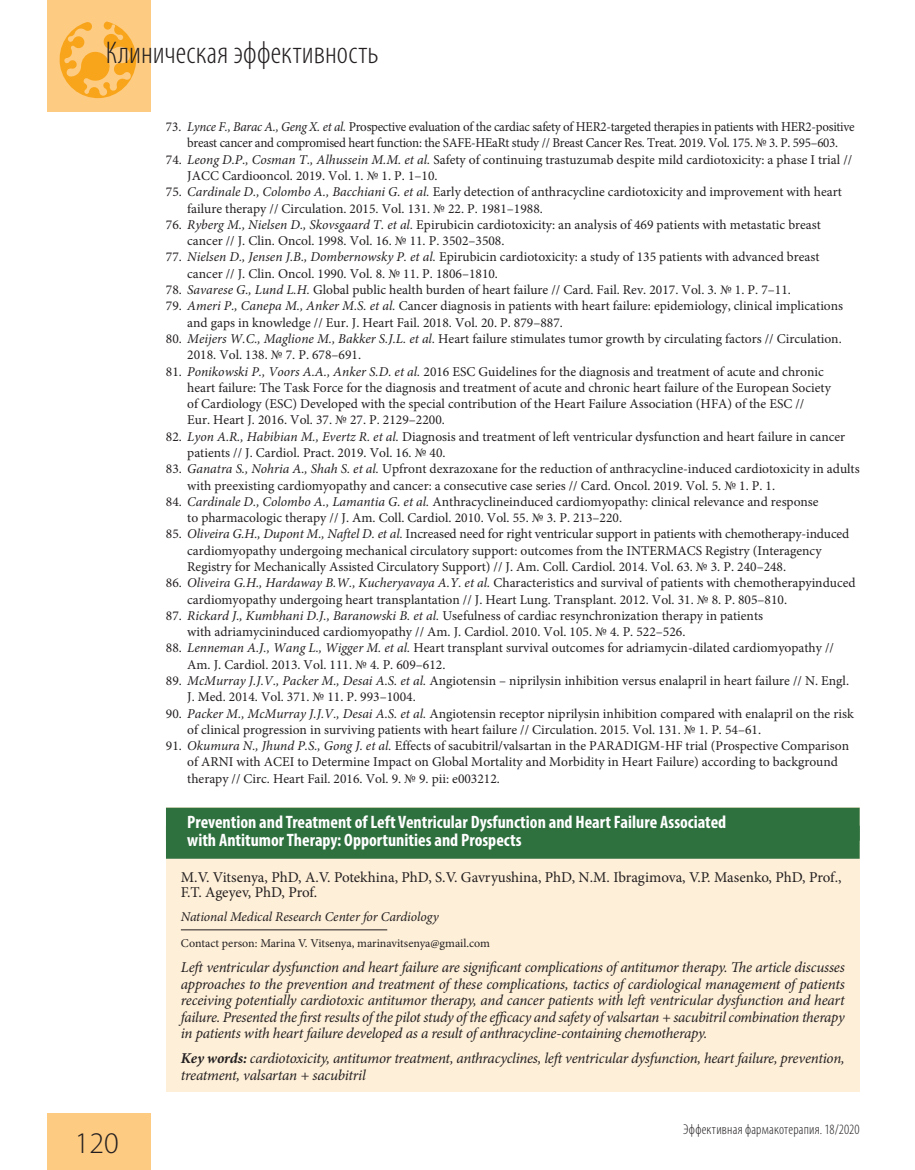
<style>
.page{position:relative;width:915px;height:1170px;background:#fff}
.page>*{position:absolute;margin:0;border:0;box-sizing:border-box;transform-origin:0 0}
.t1{font:300 condensed 31.5px "Myriad Pro";letter-spacing:.01em;color:#231f20}
.t2{font:300 30px "Myriad Pro";color:#231f20}
.t3{font:700 condensed 18px/18px "Myriad Pro";color:#fff}
.t4{font:italic 15px/16.5px "Minion Pro";letter-spacing:-.02em;color:#231f20;text-align:justify}
.t5{font:15px/15px "Minion Pro";letter-spacing:-.005em;color:#231f20}
.t6{font:300 condensed 14.25px "Myriad Pro";letter-spacing:.015em;color:#231f20}
.t7{font:13.5px/16.4px "Minion Pro";color:#231f20}
.t8{font:13.5px/16.4px "Minion Pro";letter-spacing:-.02em;color:#231f20;text-align:center;scale:.96 1}
.t9{font:italic 13.5px "Minion Pro";letter-spacing:-.01em;color:#231f20}
.t10{font:12px "Minion Pro";color:#231f20}
.s1{font-style:italic}
.s2{font-weight:700}
</style>
<div class="page">
<div style="left:47px;top:1113px;width:103px;height:56px;background:#fdcb82"></div>
<div style="left:47px;top:0;width:103px;height:111px;background:#fdcb82"></div>
<svg style="left:59px;top:22px;width:78px;height:77px"></svg>
<div style="left:166px;top:807px;width:693px;height:284px;background:#feefd8"></div>
<div style="left:166px;top:807px;width:693px;height:33px;background:#2f703f"></div>
<div style="left:166px;top:825px;width:693px;height:33px;background:#2f703f"></div>
<hr style="left:181px;top:929px;width:206px;height:1px;background:#231f20">
<h1 class="t1" style="left:106px;top:34px;width:274px">Клиническая эффективность</h1>
<h2 class="t2" style="left:75px;top:1125px;width:45px">120</h2>
<p class="t8" style="left:166px;top:119px;width:718px">73. <span class="s1">Lynce F., Barac A., Geng X. et al.</span> Prospective evaluation of the cardiac safety of HER2-targeted therapies in patients with HER2-positive breast cancer and compromised heart function: the SAFE-HEaRt study // Breast Cancer Res. Treat. 2019. Vol. 175. № 3. P. 595–603.</p>
<p class="t7" style="left:187px;top:151px;width:666px;text-indent:-21px">74. <span class="s1">Leong D.P., Cosman T., Alhussein M.M. et al.</span> Safety of continuing trastuzumab despite mild cardiotoxicity: a phase I trial //<br>JACC Cardiooncol. 2019. Vol. 1. № 1. P. 1–10.</p>
<p class="t7" style="left:187px;top:184px;width:656px;text-indent:-21px">75. <span class="s1">Cardinale D., Colombo A., Bacchiani G. et al.</span> Early detection of anthracycline cardiotoxicity and improvement with heart failure therapy // Circulation. 2015. Vol. 131. № 22. P. 1981–1988.</p>
<p class="t7" style="left:187px;top:216px;width:635px;text-indent:-21px">76. <span class="s1">Ryberg M., Nielsen D., Skovsgaard T. et al.</span> Epirubicin cardiotoxicity: an analysis of 469 patients with metastatic breast cancer // J. Clin. Oncol. 1998. Vol. 16. № 11. P. 3502–3508.</p>
<p class="t7" style="left:187px;top:249px;width:633px;text-indent:-21px">77. <span class="s1">Nielsen D., Jensen J.B., Dombernowsky P. et al.</span> Epirubicin cardiotoxicity: a study of 135 patients with advanced breast cancer // J. Clin. Oncol. 1990. Vol. 8. № 11. P. 1806–1810.</p>
<p class="t7" style="left:166px;top:281px;width:626px">78. <span class="s1">Savarese G., Lund L.H.</span> Global public health burden of heart failure // Card. Fail. Rev. 2017. Vol. 3. № 1. P. 7–11.</p>
<p class="t7" style="left:187px;top:298px;width:657px;text-indent:-21px">79. <span class="s1">Ameri P., Canepa M., Anker M.S. et al.</span> Cancer diagnosis in patients with heart failure: epidemiology, clinical implications and gaps in knowledge // Eur. J. Heart Fail. 2018. Vol. 20. P. 879–887.</p>
<p class="t7" style="left:187px;top:330px;width:655px;text-indent:-21px">80. <span class="s1">Meijers W.C., Maglione M., Bakker S.J.L. et al.</span> Heart failure stimulates tumor growth by circulating factors // Circulation.<br>2018. Vol. 138. № 7. P. 678–691.</p>
<p class="t7" style="left:187px;top:363px;width:645px;text-indent:-21px">81. <span class="s1">Ponikowski P., Voors A.A., Anker S.D. et al.</span> 2016 ESC Guidelines for the diagnosis and treatment of acute and chronic heart failure: The Task Force for the diagnosis and treatment of acute and chronic heart failure of the European Society of Cardiology (ESC) Developed with the special contribution of the Heart Failure Association (HFA) of the ESC //<br>Eur. Heart J. 2016. Vol. 37. № 27. P. 2129–2200.</p>
<p class="t7" style="left:187px;top:428px;width:659px;text-indent:-21px">82. <span class="s1">Lyon A.R., Habibian M., Evertz R. et al.</span> Diagnosis and treatment of left ventricular dysfunction and heart failure in cancer patients // J. Cardiol. Pract. 2019. Vol. 16. № 40.</p>
<p class="t7" style="left:187px;top:461px;width:673px;text-indent:-21px">83. <span class="s1">Ganatra S., Nohria A., Shah S. et al.</span> Upfront dexrazoxane for the reduction of anthracycline-induced cardiotoxicity in adults with preexisting cardiomyopathy and cancer: a consecutive case series // Card. Oncol. 2019. Vol. 5. № 1. P. 1.</p>
<p class="t7" style="left:187px;top:493px;width:632px;text-indent:-21px">84. <span class="s1">Cardinale D., Colombo A., Lamantia G. et al.</span> Anthracyclineinduced cardiomyopathy: clinical relevance and response to pharmacologic therapy // J. Am. Coll. Cardiol. 2010. Vol. 55. № 3. P. 213–220.</p>
<p class="t7" style="left:187px;top:526px;width:663px;text-indent:-21px">85. <span class="s1">Oliveira G.H., Dupont M., Naftel D. et al.</span> Increased need for right ventricular support in patients with chemotherapy-induced cardiomyopathy undergoing mechanical circulatory support: outcomes from the INTERMACS Registry (Interagency<br>Registry for Mechanically Assisted Circulatory Support) // J. Am. Coll. Cardiol. 2014. Vol. 63. № 3. P. 240–248.</p>
<p class="t7" style="left:187px;top:575px;width:669px;text-indent:-21px">86. <span class="s1">Oliveira G.H., Hardaway B.W., Kucheryavaya A.Y. et al.</span> Characteristics and survival of patients with chemotherapyinduced cardiomyopathy undergoing heart transplantation // J. Heart Lung. Transplant. 2012. Vol. 31. № 8. P. 805–810.</p>
<p class="t7" style="left:187px;top:607px;width:577px;text-indent:-21px">87. <span class="s1">Rickard J., Kumbhani D.J., Baranowski B. et al.</span> Usefulness of cardiac resynchronization therapy in patients with adriamycininduced cardiomyopathy // Am. J. Cardiol. 2010. Vol. 105. № 4. P. 522–526.</p>
<p class="t7" style="left:187px;top:640px;width:648px;text-indent:-21px">88. <span class="s1">Lenneman A.J., Wang L., Wigger M. et al.</span> Heart transplant survival outcomes for adriamycin-dilated cardiomyopathy //<br>Am. J. Cardiol. 2013. Vol. 111. № 4. P. 609–612.</p>
<p class="t7" style="left:187px;top:672px;width:663px;text-indent:-21px">89. <span class="s1">McMurray J.J.V., Packer M., Desai A.S. et al.</span> Angiotensin – niprilysin inhibition versus enalapril in heart failure // N. Engl.<br>J. Med. 2014. Vol. 371. № 11. P. 993–1004.</p>
<p class="t7" style="left:187px;top:705px;width:667px;text-indent:-21px">90. <span class="s1">Packer M., McMurray J.J.V., Desai A.S. et al.</span> Angiotensin receptor niprilysin inhibition compared with enalapril on the risk of clinical progression in surviving patients with heart failure // Circulation. 2015. Vol. 131. № 1. P. 54–61.</p>
<p class="t7" style="left:187px;top:737px;width:663px;text-indent:-21px">91. <span class="s1">Okumura N., Jhund P.S., Gong J. et al.</span> Effects of sacubitril/valsartan in the PARADIGM-HF trial (Prospective Comparison of ARNI with ACEI to Determine Impact on Global Mortality and Morbidity in Heart Failure) according to background therapy // Circ. Heart Fail. 2016. Vol. 9. № 9. pii: e003212.</p>
<h3 class="t3" style="left:187px;top:812px;width:540px">Prevention and Treatment of Left Ventricular Dysfunction and Heart Failure Associated with Antitumor Therapy: Opportunities and Prospects</h3>
<p class="t5" style="left:181px;top:870px;width:662px">M.V. Vitsenya, PhD, A.V. Potekhina, PhD, S.V. Gavryushina, PhD, N.M. Ibragimova, V.P. Masenko, PhD, Prof.,<br>F.T. Ageyev, PhD, Prof.</p>
<p class="t9" style="left:181px;top:907px;width:259px">National Medical Research Center for Cardiology</p>
<p class="t10" style="left:181px;top:935px;width:310px">Contact person: Marina V. Vitsenya, marinavitsenya@gmail.com</p>
<p class="t4" style="left:181px;top:958px;width:665px">Left ventricular dysfunction and heart failure are significant complications of antitumor therapy. The article discusses approaches to the prevention and treatment of these complications, tactics of cardiological management of patients receiving potentially cardiotoxic antitumor therapy, and cancer patients with left ventricular dysfunction and heart failure. Presented the first results of the pilot study of the efficacy and safety of valsartan + sacubitril combination therapy in patients with heart failure developed as a result of anthracycline-containing chemotherapy.</p>
<p class="t4" style="left:181px;top:1049px;width:665px"><span class="s2">Key words:</span> cardiotoxicity, antitumor treatment, anthracyclines, left ventricular dysfunction, heart failure, prevention, treatment, valsartan + sacubitril</p>
<p class="t6" style="left:683px;top:1120px;width:178px">Эффективная фармакотерапия. 18/2020</p>
</div>
